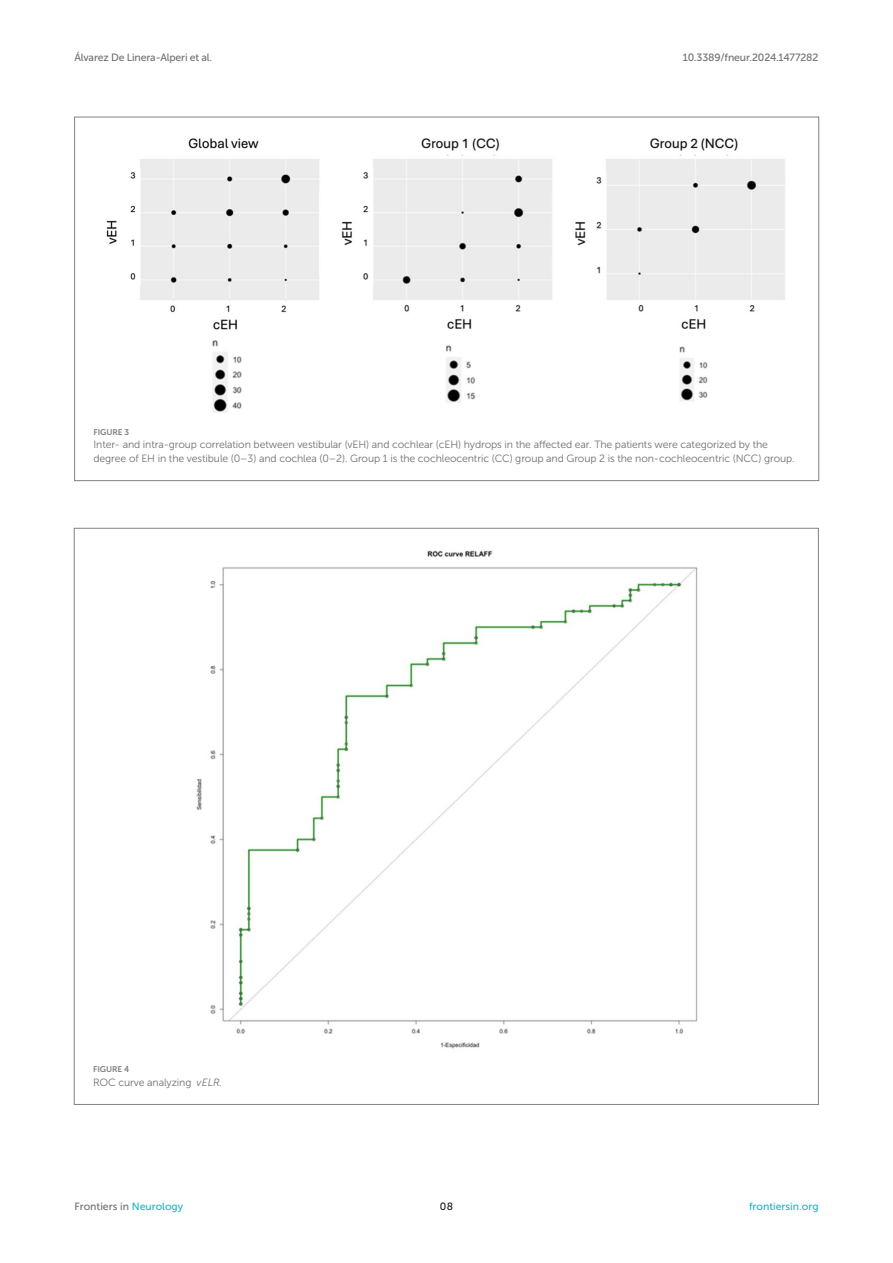
<style>
.page{position:relative;width:893px;height:1263px;background:#fff}
.page>*{position:absolute;margin:0;border:0;box-sizing:border-box;transform-origin:0 0}
.FIG_LEG{font:10.5px/13.5px "Museo Sans 300";letter-spacing:-.01em;color:#706f70}
.t1{font:10.5px "Museo Sans 500";letter-spacing:-.015em;color:#706f70}
.t2{font:10.5px "Museo Sans 500";color:#1db5c3}
.spi-math-img{font:italic 10.5px "Museo Sans 300";color:#706f70}
.t3{font:10.5px "Museo Sans 500";color:#1b1c1b}
.FIG_HD{font:8.25px "Museo Sans 700";letter-spacing:-.01em;color:#7e7f7f}
.s1{color:#1db5c3}
</style>
<div class="page">
<img style="left:106px;top:138px;width:679px;height:275px">
<img style="left:196px;top:550px;width:502px;height:499px">
<p class="t1" style="left:74px;top:51px;width:139px">Álvarez De Linera-Alperi et al.</p>
<p class="t1" style="left:683px;top:51px;width:137px">10.3389/fneur.2024.1477282</p>
<p class="FIG_HD" style="left:94px;top:427px;width:37px">FIGURE 3</p>
<p class="FIG_LEG" style="left:94px;top:438px;width:703px">Inter- and intra-group correlation between vestibular (vEH) and cochlear (cEH) hydrops in the affected ear. The patients were categorized by the degree of EH in the vestibule (0–3) and cochlea (0–2). Group 1 is the cochleocentric (CC) group and Group 2 is the non-cochleocentric (NCC) group.</p>
<p class="FIG_HD" style="left:93px;top:1064px;width:37px">FIGURE 4</p>
<p class="FIG_LEG" style="left:93px;top:1075px;width:100px">ROC curve analyzing</p>
<p class="spi-math-img" style="left:197px;top:1076px;width:27px">vELR.</p>
<p class="t1" style="left:74px;top:1200px;width:110px">Frontiers in <span class="s1">Neurology</span></p>
<p class="t3" style="left:440px;top:1200px;width:15px">08</p>
<p class="t2" style="left:749px;top:1200px;width:71px">frontiersin.org</p>
</div>
